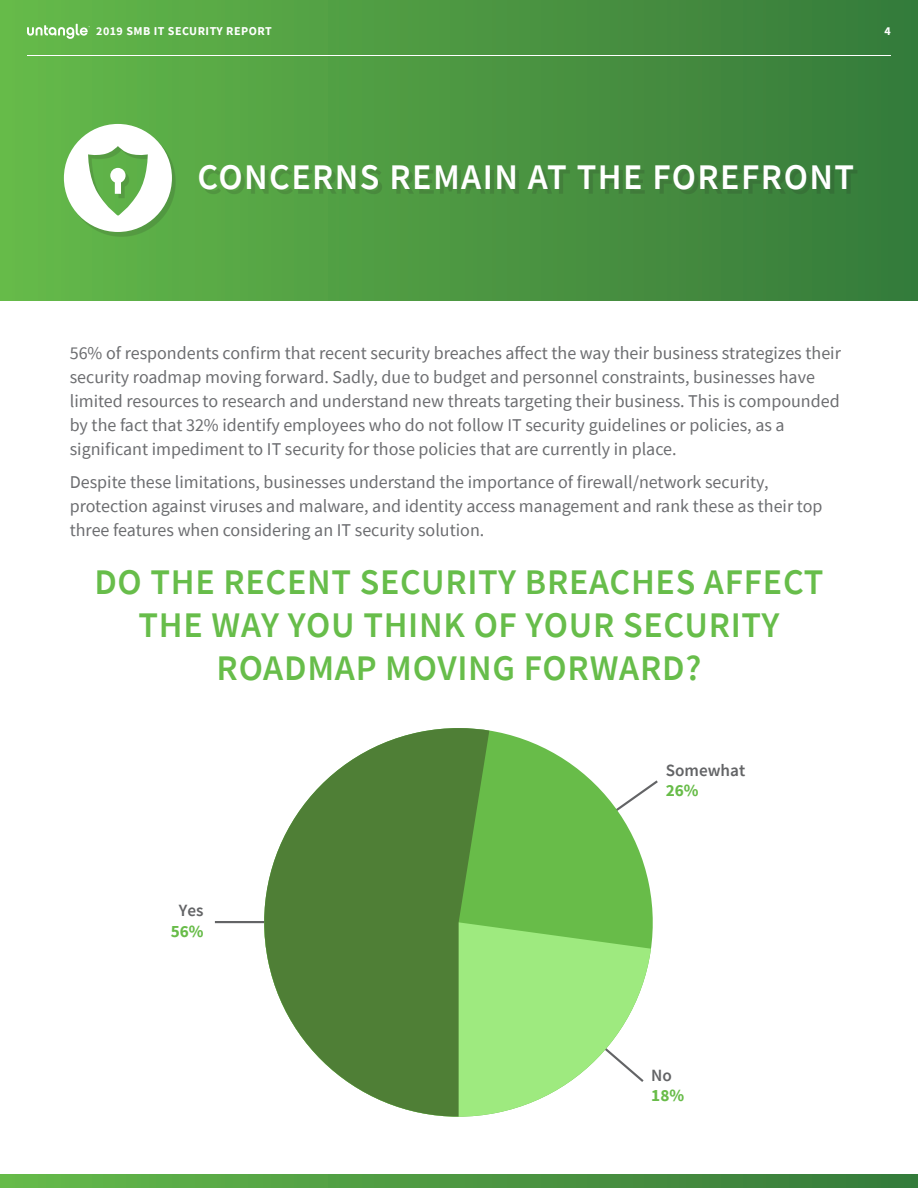
<style>
.page{position:relative;width:918px;height:1188px;background:#fff}
.page>*{position:absolute;margin:0;border:0;box-sizing:border-box;transform-origin:0 0}
.t1{font:600 36px/43.2px "Source Sans Pro";letter-spacing:.02em;color:#67bd4a;text-align:center}
.t2{font:600 36px "Source Sans Pro";letter-spacing:.04em;color:#fff}
.t3{font:18px/24px "Source Sans Pro";color:#6c6d70}
.t4{font:600 17.1px/20.5px "Source Sans Pro";color:#636466;text-align:center}
.t5{font:700 17.1px/20.5px "Source Sans Pro";color:#68bc49}
.t6{font:700 12px "Source Sans Pro";letter-spacing:.04em;color:#fff}
.s1{font-weight:700;color:#68bc49}
.s2{font-weight:600;color:#636466}
</style>
<div class="page">
<div style="left:0;top:0;width:918px;height:300px;background:linear-gradient(to right,#65b94a,#35793b)"></div>
<svg style="left:0;top:1174px;width:918px;height:14px;background:#4d9942"></svg>
<hr style="left:27px;top:55px;width:864px;height:1px;background:#fff">
<svg style="left:27px;top:24px;width:63px;height:15px"></svg>
<div style="left:68px;top:128px;width:789px;height:108px;background:#231f20;opacity:.15"></div>
<svg style="left:64px;top:124px;width:108px;height:108px"></svg>
<hr style="left:215px;top:921px;width:51px;height:2px;background:#636466">
<svg style="left:498px;top:732px;width:160px;height:190px;fill:#68bc49"></svg>
<svg style="left:247px;top:922px;width:406px;height:191px;fill:#9eea7f"></svg>
<svg style="left:255px;top:728px;width:243px;height:389px;fill:#4f7f36"></svg>
<p class="t6" style="left:96px;top:23px;width:177px">2019 SMB IT SECURITY REPORT</p>
<p class="t6" style="left:885px;top:23px;width:8px">4</p>
<p class="t2" style="left:197px;top:154px;width:658px">CONCERNS REMAIN AT THE FOREFRONT</p>
<p class="t3" style="left:70px;top:341px;width:773px">56% of respondents confirm that recent security breaches affect the way their business strategizes their security roadmap moving forward. Sadly, due to budget and personnel constraints, businesses have limited resources to research and understand new threats targeting their business. This is compounded by the fact that 32% identify employees who do not follow IT security guidelines or policies, as a significant impediment to IT security for those policies that are currently in place.</p>
<p class="t3" style="left:70px;top:470px;width:754px">Despite these limitations, businesses understand the importance of firewall/network security, protection against viruses and malware, and identity access management and rank these as their top three features when considering an IT security solution.</p>
<p class="t1" style="left:94px;top:560px;width:731px">DO THE RECENT SECURITY BREACHES AFFECT<br>THE WAY YOU THINK OF YOUR SECURITY<br>ROADMAP MOVING FORWARD?</p>
<p class="t4" style="left:171px;top:900px;width:34px">Yes<br><span class="s1">56%</span></p>
<p class="t4" style="left:666px;top:760px;width:81px;text-align:left">Somewhat<br><span class="s1">26%</span></p>
<p class="t5" style="left:651px;top:1064px;width:34px"><span class="s2">No<br></span>18%</p>
</div>
